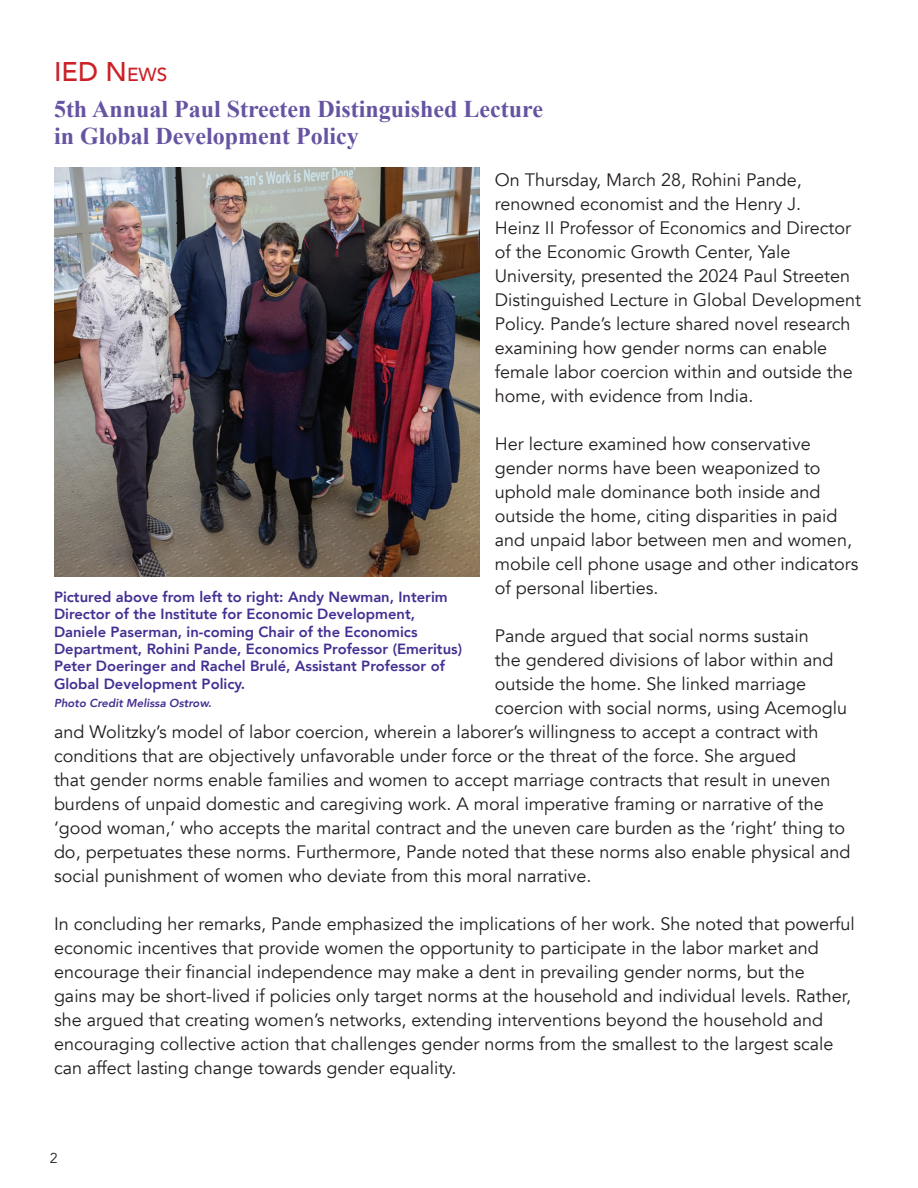
<style>
.page{position:relative;width:918px;height:1188px;background:#fff}
.page>*{position:absolute;margin:0;border:0;box-sizing:border-box;transform-origin:0 0}
.t1{font:500 27px "Avenir";color:#cd2026}
.t2{font:700 24px/27px "Times New Roman";color:#6653a2}
.t3{font:18px/24px "Avenir";color:#231f20}
.t4{font:800 14.7px/17.4px "Avenir";color:#452f92}
.t5{font:14.25px "Avenir";color:#231f20}
.t6{font:italic 800 11.55px "Avenir";color:#452f92}
.s1{font-size:18.9px}
</style>
<div class="page">
<img style="left:54px;top:168px;width:425px;height:409px">
<h1 class="t1" style="left:54px;top:48px;width:115px">IED N <span class="s1">EWS</span></h1>
<h2 class="t2" style="left:54px;top:95px;width:491px">5th Annual Paul Streeten Distinguished Lecture in Global Development Policy</h2>
<p class="t3" style="left:495px;top:168px;width:368px">On Thursday, March 28, Rohini Pande, renowned economist and the Henry J.<br>Heinz II Professor of Economics and Director of the Economic Growth Center, Yale University, presented the 2024 Paul Streeten Distinguished Lecture in Global Development Policy. Pande’s lecture shared novel research examining how gender norms can enable female labor coercion within and outside the home, with evidence from India.</p>
<p class="t3" style="left:495px;top:432px;width:365px">Her lecture examined how conservative gender norms have been weaponized to uphold male dominance both inside and outside the home, citing disparities in paid and unpaid labor between men and women, mobile cell phone usage and other indicators of personal liberties.</p>
<p class="t3" style="left:495px;top:624px;width:315px">Pande argued that social norms sustain</p>
<p class="t3" style="left:495px;top:648px;width:340px">the gendered divisions of labor within and</p>
<p class="t3" style="left:495px;top:672px;width:313px">outside the home. She linked marriage</p>
<p class="t3" style="left:495px;top:696px;width:354px">coercion with social norms, using Acemoglu</p>
<p class="t3" style="left:54px;top:720px;width:766px">and Wolitzky’s model of labor coercion, wherein a laborer’s willingness to accept a contract with</p>
<p class="t3" style="left:54px;top:744px;width:744px">conditions that are objectively unfavorable under force or the threat of the force. She argued</p>
<p class="t3" style="left:54px;top:768px;width:778px">that gender norms enable families and women to accept marriage contracts that result in uneven</p>
<p class="t3" style="left:54px;top:792px;width:771px">burdens of unpaid domestic and caregiving work. A moral imperative framing or narrative of the</p>
<p class="t3" style="left:54px;top:816px;width:793px">‘good woman,’ who accepts the marital contract and the uneven care burden as the ‘right’ thing to</p>
<p class="t3" style="left:54px;top:840px;width:798px">do, perpetuates these norms. Furthermore, Pande noted that these norms also enable physical and</p>
<p class="t3" style="left:54px;top:864px;width:539px">social punishment of women who deviate from this moral narrative.</p>
<p class="t3" style="left:54px;top:912px;width:802px">In concluding her remarks, Pande emphasized the implications of her work. She noted that powerful economic incentives that provide women the opportunity to participate in the labor market and encourage their financial independence may make a dent in prevailing gender norms, but the<br>gains may be short-lived if policies only target norms at the household and individual levels. Rather, she argued that creating women’s networks, extending interventions beyond the household and encouraging collective action that challenges gender norms from the smallest to the largest scale can affect lasting change towards gender equality.</p>
<p class="t4" style="left:54px;top:588px;width:410px">Pictured above from left to right: Andy Newman, Interim Director of the Institute for Economic Development, Daniele Paserman, in-coming Chair of the Economics Department, Rohini Pande, Economics Professor (Emeritus)<br>Peter Doeringer and Rachel Brulé, Assistant Professor of Global Development Policy.</p>
<p class="t6" style="left:54px;top:696px;width:159px">Photo Credit Melissa Ostrow.</p>
<p class="t5" style="left:50px;top:1150px;width:9px">2</p>
</div>
